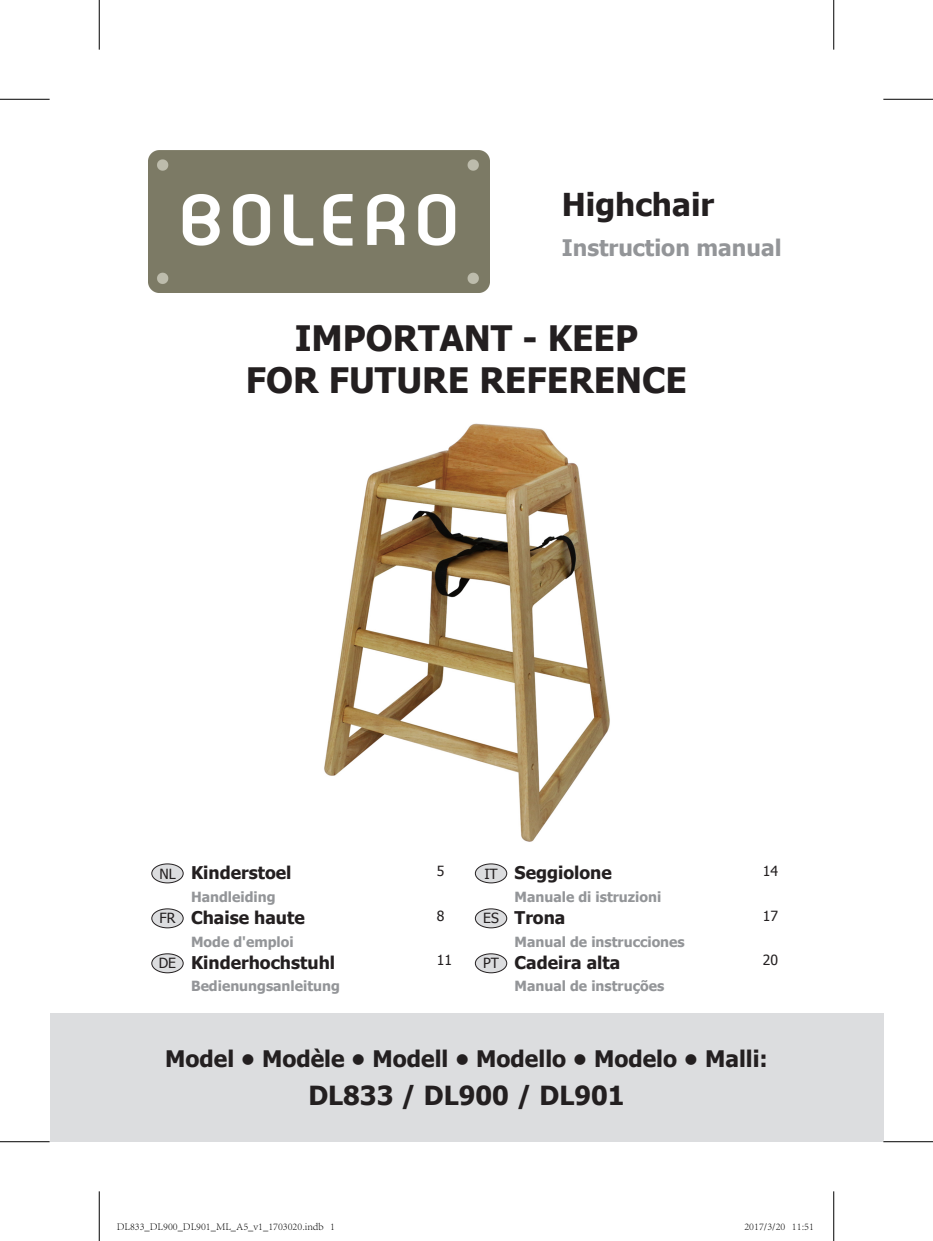
<style>
.page{position:relative;width:933px;height:1241px;background:#fff}
.page>*{position:absolute;margin:0;border:0;box-sizing:border-box;transform-origin:0 0}
.Body_warnings{font:700 35px "Tahoma";color:#231f20}
.Product_name-UK{font:700 31.5px "Tahoma";color:#231f20}
.language_code-model{font:700 26.25px "Tahoma";color:#231f20}
.language_code-model-2{font:700 22.75px "Tahoma";color:#231f20}
.IM{font:700 22.75px "Tahoma";color:#939598}
.Product_name-Multi{font:700 17.5px "Tahoma";color:#231f20}
.IM-Multi{font:700 14px "Tahoma";color:#939598}
.t1{font:14px "Tahoma";color:#231f20}
.t2{font:300 10.5px "Adobe Song Std";color:#000}
</style>
<div class="page">
<div style="left:50px;top:1013px;width:833px;height:128px;background:#dcdddf"></div>
<img style="left:324px;top:423px;width:286px;height:419px">
<img style="left:149px;top:150px;width:340px;height:143px">
<div style="left:152px;top:863px;width:31px;height:19px;background:#dcdddf;border-radius:50%"></div>
<div style="left:151px;top:863px;width:33px;height:20px;border:1px solid #231f20;border-radius:50%"></div>
<div style="left:475px;top:863px;width:32px;height:19px;background:#dcdddf;border-radius:50%"></div>
<div style="left:475px;top:863px;width:32px;height:20px;border:1px solid #231f20;border-radius:50%"></div>
<div style="left:152px;top:908px;width:31px;height:19px;background:#dcdddf;border-radius:50%"></div>
<div style="left:151px;top:908px;width:33px;height:20px;border:1px solid #231f20;border-radius:50%"></div>
<div style="left:475px;top:908px;width:32px;height:19px;background:#dcdddf;border-radius:50%"></div>
<div style="left:475px;top:908px;width:32px;height:20px;border:1px solid #231f20;border-radius:50%"></div>
<div style="left:152px;top:953px;width:31px;height:19px;background:#dcdddf;border-radius:50%"></div>
<div style="left:151px;top:953px;width:33px;height:20px;border:1px solid #231f20;border-radius:50%"></div>
<div style="left:475px;top:953px;width:32px;height:19px;background:#dcdddf;border-radius:50%"></div>
<div style="left:475px;top:953px;width:32px;height:20px;border:1px solid #231f20;border-radius:50%"></div>
<hr style="left:0;top:99px;width:50px;height:1px;background:#000">
<hr style="left:883px;top:99px;width:50px;height:1px;background:#000">
<hr style="left:0;top:1141px;width:50px;height:1px;background:#000">
<hr style="left:883px;top:1141px;width:50px;height:1px;background:#000">
<hr style="left:99px;top:0;width:1px;height:50px;background:#000">
<hr style="left:99px;top:1191px;width:1px;height:49px;background:#000">
<hr style="left:833px;top:0;width:1px;height:50px;background:#000">
<hr style="left:833px;top:1191px;width:1px;height:49px;background:#000">
<p class="Product_name-UK" style="left:562px;top:182px;width:154px">Highchair</p>
<p class="IM" style="left:562px;top:232px;width:221px">Instruction manual</p>
<p class="Body_warnings" style="left:295px;top:313px;width:345px">IMPORTANT - KEEP</p>
<p class="Body_warnings" style="left:246px;top:355px;width:443px">FOR FUTURE REFERENCE</p>
<p class="t1" style="left:159px;top:863px;width:18px">NL</p>
<p class="Product_name-Multi" style="left:191px;top:859px;width:102px">Kinderstoel</p>
<p class="IM-Multi" style="left:191px;top:886px;width:86px">Handleiding</p>
<p class="t1" style="left:437px;top:861px;width:9px">5</p>
<p class="t1" style="left:484px;top:863px;width:15px">IT</p>
<p class="Product_name-Multi" style="left:514px;top:859px;width:99px">Seggiolone</p>
<p class="IM-Multi" style="left:514px;top:886px;width:148px">Manuale di istruzioni</p>
<p class="t1" style="left:762px;top:861px;width:17px">14</p>
<p class="t1" style="left:159px;top:908px;width:17px">FR</p>
<p class="Product_name-Multi" style="left:191px;top:904px;width:115px">Chaise haute</p>
<p class="IM-Multi" style="left:191px;top:931px;width:104px">Mode d'emploi</p>
<p class="t1" style="left:437px;top:905px;width:9px">8</p>
<p class="t1" style="left:483px;top:908px;width:17px">ES</p>
<p class="Product_name-Multi" style="left:514px;top:904px;width:52px">Trona</p>
<p class="IM-Multi" style="left:514px;top:931px;width:172px">Manual de instrucciones</p>
<p class="t1" style="left:762px;top:905px;width:17px">17</p>
<p class="t1" style="left:159px;top:953px;width:19px">DE</p>
<p class="Product_name-Multi" style="left:191px;top:949px;width:146px">Kinderhochstuhl</p>
<p class="IM-Multi" style="left:191px;top:976px;width:150px">Bedienungsanleitung</p>
<p class="t1" style="left:437px;top:950px;width:17px">11</p>
<p class="t1" style="left:483px;top:953px;width:17px">PT</p>
<p class="Product_name-Multi" style="left:514px;top:949px;width:107px">Cadeira alta</p>
<p class="IM-Multi" style="left:514px;top:976px;width:151px">Manual de instruções</p>
<p class="t1" style="left:762px;top:950px;width:17px">20</p>
<p class="language_code-model-2" style="left:165px;top:1042px;width:604px">Model • Modèle • Modell • Modello • Modelo • Malli:</p>
<p class="language_code-model" style="left:308px;top:1076px;width:318px">DL833 / DL900 / DL901</p>
<p class="t2" style="left:117px;top:1220px;width:220px">DL833_DL900_DL901_ML_A5_v1_1703020.indb 1</p>
<p class="t2" style="left:744px;top:1220px;width:71px">2017/3/20 11:51</p>
</div>
